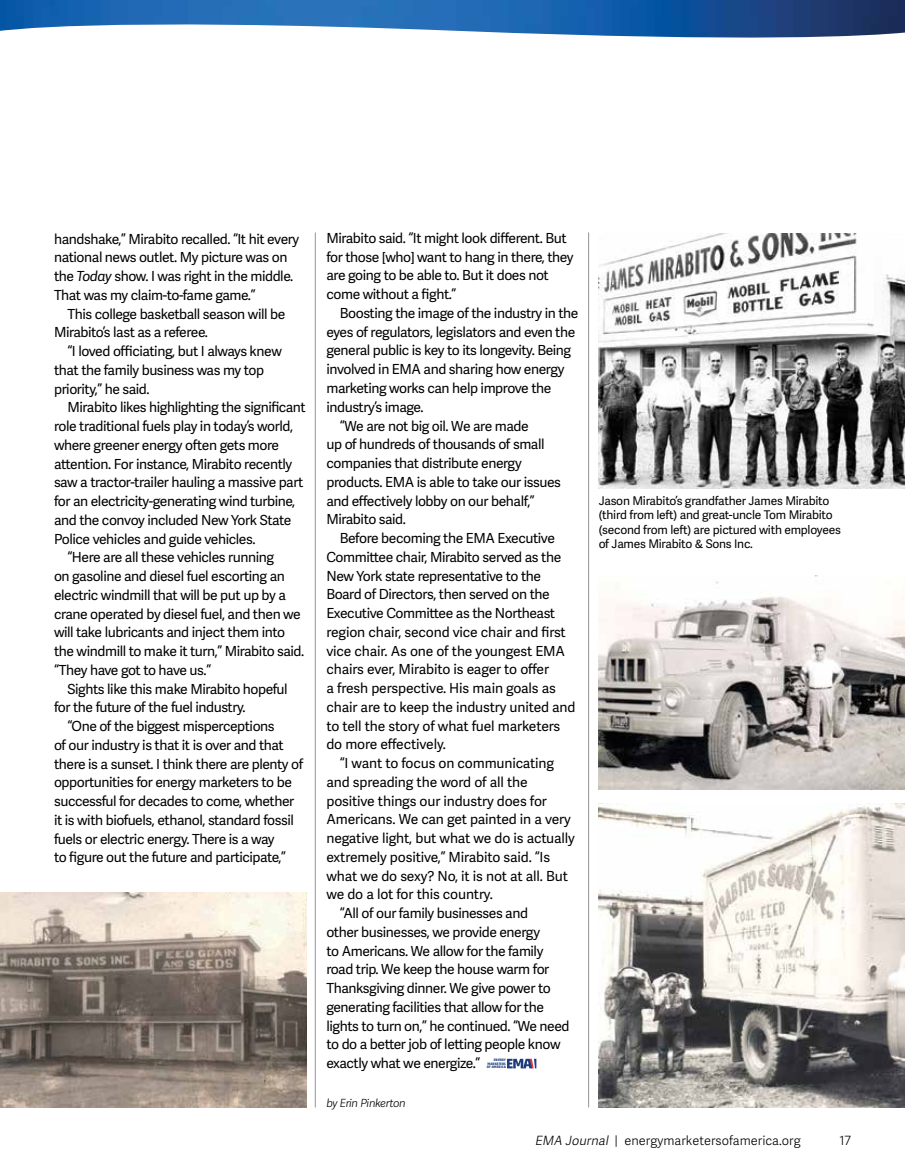
<style>
.page{position:relative;width:905px;height:1175px;background:#fff}
.page>*{position:absolute;margin:0;border:0;box-sizing:border-box;transform-origin:0 0}
.t1{font:13.8px/18.8px "Adelle Sans";letter-spacing:-.03em;color:#000}
.t2{font:13.8px "Adelle Sans";letter-spacing:-.01em;color:#000}
.t3{font:300 12.75px "Adelle Sans";color:#000}
.t4{font:12px/14.4px "Adelle Sans";letter-spacing:-.02em;color:#000}
.t5{font:italic 300 11.25px "Adelle Sans";letter-spacing:-.03em;color:#000}
.t6{font:700 3.45px/3.6px "Akko Std";letter-spacing:.005em;color:#1f3d7b;text-align:justify}
.s1{font-style:italic}
</style>
<div class="page">
<img style="left:0;top:892px;width:306px;height:215px">
<img style="left:0;top:0;width:904px;height:38px">
<hr style="left:315px;top:232px;width:1px;height:875px;background:#939598">
<hr style="left:588px;top:232px;width:1px;height:875px;background:#939598">
<svg style="left:507px;top:1058px;width:29px;height:10px"></svg>
<img style="left:598px;top:803px;width:306px;height:304px">
<img style="left:598px;top:575px;width:306px;height:214px">
<img style="left:598px;top:233px;width:306px;height:255px">
<p class="t1" style="left:54px;top:230px;width:247px">handshake,” Mirabito recalled. “It hit every national news outlet. My picture was on the <span class="s1">Today</span> show. I was right in the middle.<br>That was my claim-to-fame game.”</p>
<p class="t1" style="left:54px;top:305px;width:233px;text-indent:14px">This college basketball season will be<br>Mirabito’s last as a referee.</p>
<p class="t1" style="left:54px;top:342px;width:229px;text-indent:14px">“I loved officiating, but I always knew that the family business was my top priority,” he said.</p>
<p class="t1" style="left:68px;top:398px;width:240px">Mirabito likes highlighting the significant</p>
<p class="t1" style="left:54px;top:417px;width:240px">role traditional fuels play in today’s world,</p>
<p class="t1" style="left:54px;top:436px;width:227px">where greener energy often gets more</p>
<p class="t1" style="left:54px;top:455px;width:240px">attention. For instance, Mirabito recently</p>
<p class="t1" style="left:54px;top:473px;width:251px">saw a tractor-trailer hauling a massive part</p>
<p class="t1" style="left:54px;top:492px;width:243px">for an electricity-generating wind turbine,</p>
<p class="t1" style="left:54px;top:511px;width:239px">and the convoy included New York State</p>
<p class="t1" style="left:54px;top:530px;width:203px">Police vehicles and guide vehicles.</p>
<p class="t1" style="left:68px;top:548px;width:208px">“Here are all these vehicles running</p>
<p class="t1" style="left:54px;top:567px;width:232px">on gasoline and diesel fuel escorting an</p>
<p class="t1" style="left:54px;top:586px;width:233px">electric windmill that will be put up by a</p>
<p class="t1" style="left:54px;top:605px;width:248px">crane operated by diesel fuel, and then we</p>
<p class="t1" style="left:54px;top:623px;width:233px">will take lubricants and inject them into</p>
<p class="t1" style="left:54px;top:642px;width:252px">the windmill to make it turn,” Mirabito said.</p>
<p class="t1" style="left:54px;top:661px;width:159px">“They have got to have us.”</p>
<p class="t1" style="left:68px;top:680px;width:222px">Sights like this make Mirabito hopeful</p>
<p class="t1" style="left:54px;top:698px;width:193px">for the future of the fuel industry.</p>
<p class="t1" style="left:68px;top:717px;width:209px">“One of the biggest misperceptions</p>
<p class="t1" style="left:54px;top:736px;width:231px">of our industry is that it is over and that</p>
<p class="t1" style="left:54px;top:755px;width:251px">there is a sunset. I think there are plenty of</p>
<p class="t1" style="left:54px;top:773px;width:239px">opportunities for energy marketers to be</p>
<p class="t1" style="left:54px;top:792px;width:242px">successful for decades to come, whether</p>
<p class="t1" style="left:54px;top:811px;width:241px">it is with biofuels, ethanol, standard fossil</p>
<p class="t1" style="left:54px;top:830px;width:222px">fuels or electric energy. There is a way</p>
<p class="t1" style="left:54px;top:848px;width:233px">to figure out the future and participate,”</p>
<p class="t1" style="left:326px;top:229px;width:249px">Mirabito said. “It might look different. But for those [who] want to hang in there, they are going to be able to. But it does not come without a fight.”</p>
<p class="t1" style="left:340px;top:304px;width:240px">Boosting the image of the industry in the</p>
<p class="t1" style="left:326px;top:323px;width:250px">eyes of regulators, legislators and even the</p>
<p class="t1" style="left:326px;top:342px;width:246px">general public is key to its longevity. Being</p>
<p class="t1" style="left:326px;top:360px;width:240px">involved in EMA and sharing how energy</p>
<p class="t1" style="left:326px;top:379px;width:226px">marketing works can help improve the</p>
<p class="t1" style="left:326px;top:398px;width:99px">industry’s image.</p>
<p class="t1" style="left:340px;top:417px;width:190px">“We are not big oil. We are made</p>
<p class="t1" style="left:326px;top:435px;width:220px">up of hundreds of thousands of small</p>
<p class="t1" style="left:326px;top:454px;width:197px">companies that distribute energy</p>
<p class="t1" style="left:326px;top:473px;width:236px">products. EMA is able to take our issues</p>
<p class="t1" style="left:326px;top:491px;width:210px">and effectively lobby on our behalf,”</p>
<p class="t1" style="left:326px;top:510px;width:81px">Mirabito said.</p>
<p class="t1" style="left:340px;top:529px;width:216px">Before becoming the EMA Executive</p>
<p class="t1" style="left:326px;top:548px;width:236px">Committee chair, Mirabito served as the</p>
<p class="t1" style="left:326px;top:566px;width:216px">New York state representative to the</p>
<p class="t1" style="left:326px;top:585px;width:225px">Board of Directors, then served on the</p>
<p class="t1" style="left:326px;top:604px;width:230px">Executive Committee as the Northeast</p>
<p class="t2" style="left:326px;top:624px;width:241px">region chair, second vice chair and first</p>
<p class="t2" style="left:326px;top:642px;width:240px">vice chair. As one of the youngest EMA</p>
<p class="t2" style="left:326px;top:661px;width:224px">chairs ever, Mirabito is eager to offer</p>
<p class="t2" style="left:326px;top:680px;width:231px">a fresh perspective. His main goals as</p>
<p class="t2" style="left:326px;top:699px;width:251px">chair are to keep the industry united and</p>
<p class="t2" style="left:326px;top:717px;width:235px">to tell the story of what fuel marketers</p>
<p class="t2" style="left:326px;top:736px;width:121px">do more effectively.</p>
<p class="t2" style="left:340px;top:755px;width:216px">“I want to focus on communicating</p>
<p class="t2" style="left:326px;top:774px;width:203px">and spreading the word of all the</p>
<p class="t2" style="left:326px;top:792px;width:222px">positive things our industry does for</p>
<p class="t2" style="left:326px;top:811px;width:246px">Americans. We can get painted in a very</p>
<p class="t2" style="left:326px;top:830px;width:250px">negative light, but what we do is actually</p>
<p class="t2" style="left:326px;top:849px;width:225px">extremely positive,” Mirabito said. “Is</p>
<p class="t2" style="left:326px;top:867px;width:243px">what we do sexy? No, it is not at all. But</p>
<p class="t2" style="left:326px;top:886px;width:168px">we do a lot for this country.</p>
<p class="t1" style="left:340px;top:904px;width:190px">“All of our family businesses and</p>
<p class="t1" style="left:326px;top:923px;width:215px">other businesses, we provide energy</p>
<p class="t1" style="left:326px;top:941px;width:218px">to Americans. We allow for the family</p>
<p class="t1" style="left:326px;top:960px;width:224px">road trip. We keep the house warm for</p>
<p class="t1" style="left:326px;top:979px;width:226px">Thanksgiving dinner. We give power to</p>
<p class="t1" style="left:326px;top:998px;width:219px">generating facilities that allow for the</p>
<p class="t1" style="left:326px;top:1016px;width:245px">lights to turn on,” he continued. “We need</p>
<p class="t1" style="left:326px;top:1035px;width:235px">to do a better job of letting people know</p>
<p class="t1" style="left:326px;top:1054px;width:155px">exactly what we energize.”</p>
<p class="t6" style="left:487px;top:1058px;width:21px;text-indent:7px">ENERGY MARKETERS OF AMERICA</p>
<p class="t5" style="left:326px;top:1096px;width:81px">by Erin Pinkerton</p>
<p class="t4" style="left:598px;top:494px;width:244px">Jason Mirabito’s grandfather James Mirabito (third from left) and great-uncle Tom Mirabito (second from left) are pictured with employees of James Mirabito &amp; Sons Inc.</p>
<p class="t3" style="left:534px;top:1133px;width:267px"><span class="s1">EMA Journal</span> | energymarketersofamerica.org</p>
<p class="t3" style="left:839px;top:1133px;width:13px">17</p>
</div>
